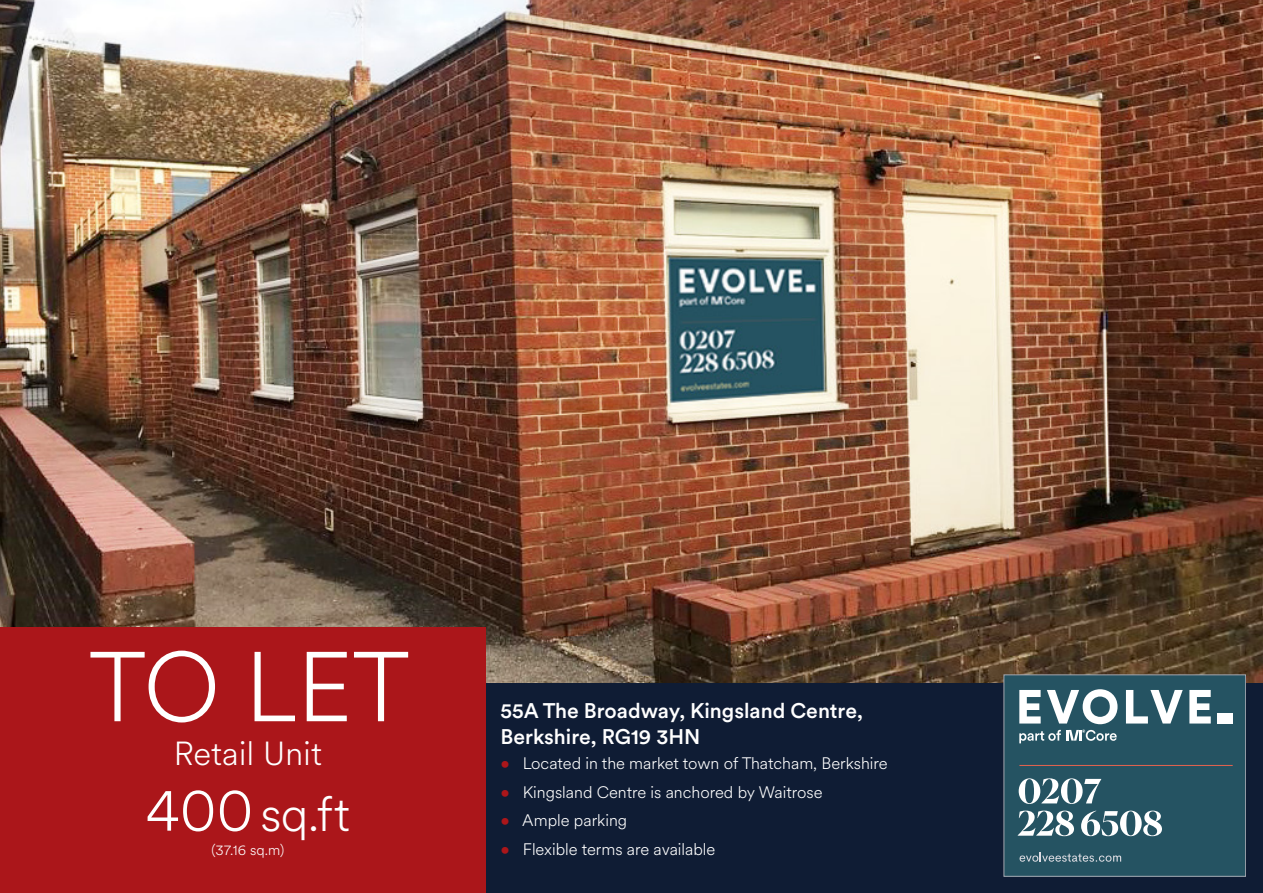
<style>
.page{position:relative;width:1263px;height:893px;background:#fff}
.page>*{position:absolute;margin:0;border:0;box-sizing:border-box;transform-origin:0 0}
.t1{font:300 97.8px "Circular XX";color:#fff}
.HEADERS{font:300 48.15px "Circular XX";color:#fff}
.t2{font:300 33px "Circular XX";letter-spacing:.01em;color:#fff}
.t3{font:500 21px "Circular XX";color:#fff}
.t4{font:300 16.5px "Circular XX";color:#fff}
.HEADERS-2{font:300 14.4px "Circular XX";color:#fff}
.s1{font-size:61.05px}
.s2{color:#ab161a}
</style>
<div class="page">
<img style="left:0;top:0;width:1263px;height:683px">
<div style="left:359px;top:683px;width:904px;height:210px;background:#0f1c34"></div>
<div style="left:0;top:628px;width:485px;height:265px;background:#ab161a"></div>
<div style="left:1004px;top:675px;width:241px;height:201px;background:#255362"></div>
<div style="left:1003px;top:674px;width:243px;height:203px;border:1px solid #a4a7b0"></div>
<svg style="left:1019px;top:778px;width:82px;height:26px"></svg>
<svg style="left:1018px;top:811px;width:56px;height:25px"></svg>
<svg style="left:1081px;top:811px;width:81px;height:25px"></svg>
<svg style="left:1019px;top:852px;width:102px;height:10px"></svg>
<hr style="left:1019px;top:765px;width:214px;height:1px;background:#e8634e">
<svg style="left:1019px;top:689px;width:192px;height:54px"></svg>
<div style="left:1218px;top:713px;width:15px;height:10px;background:#fff"></div>
<p class="t1" style="left:89px;top:621px;width:323px">TO LET</p>
<p class="t2" style="left:174px;top:732px;width:150px">Retail Unit</p>
<p class="HEADERS" style="left:146px;top:781px;width:206px"><span class="s1">400</span>sq.ft</p>
<p class="HEADERS-2" style="left:212px;top:840px;width:74px">(37.16 sq.m)</p>
<p class="t3" style="left:500px;top:697px;width:364px">55A The Broadway, Kingsland Centre,</p>
<p class="t3" style="left:500px;top:722px;width:201px">Berkshire, RG19 3HN</p>
<p class="t4" style="left:501px;top:752px;width:389px"><span class="s2">•</span> Located in the market town of Thatcham, Berkshire</p>
<p class="t4" style="left:501px;top:781px;width:324px"><span class="s2">•</span> Kingsland Centre is anchored by Waitrose</p>
<p class="t4" style="left:501px;top:809px;width:128px"><span class="s2">•</span> Ample parking</p>
<p class="t4" style="left:501px;top:838px;width:216px"><span class="s2">•</span> Flexible terms are available</p>
</div>
